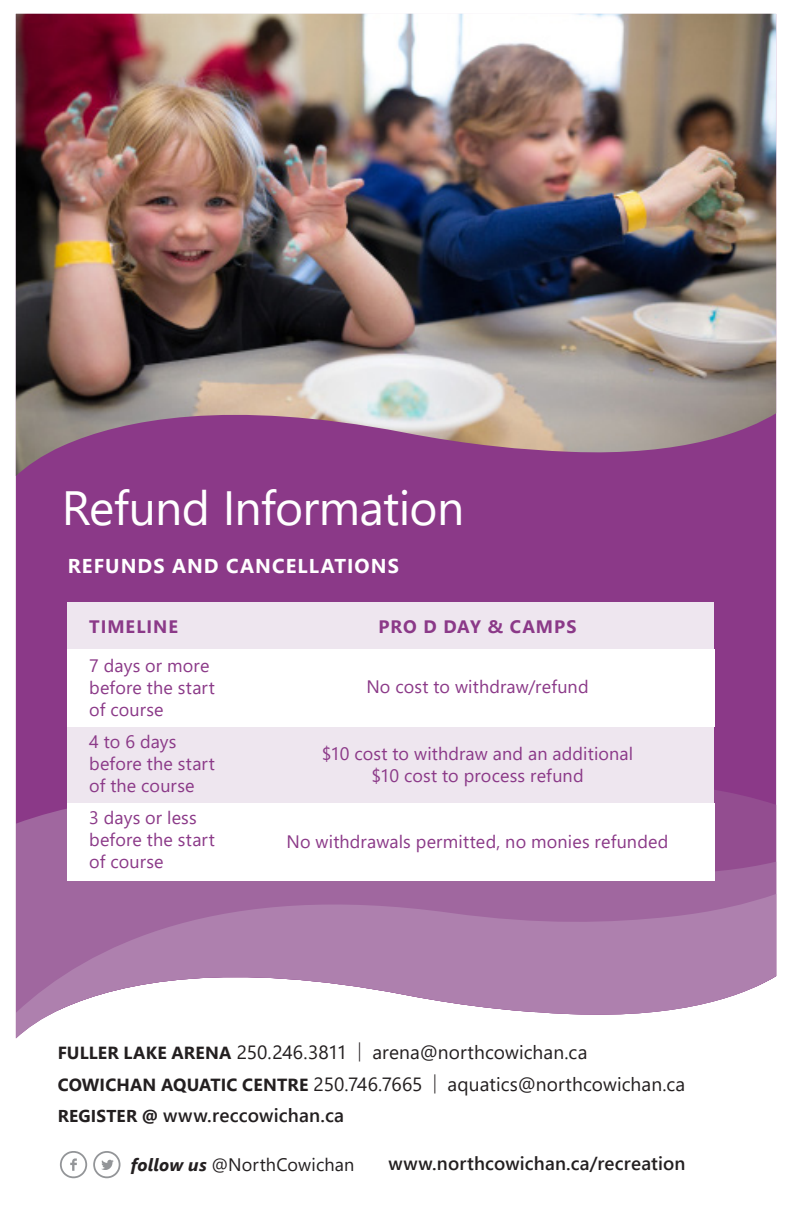
<style>
.page{position:relative;width:792px;height:1224px;background:#fff}
.page>*{position:absolute;margin:0;border:0;box-sizing:border-box;transform-origin:0 0}
.t1{font:48px "Segoe UI";letter-spacing:-.015em;color:#fff}
.t2{font:700 20px "Segoe UI";letter-spacing:.055em;color:#fff}
.t3{font:19.2px "Segoe UI";letter-spacing:.005em;color:#231f20}
.t4{font:600 19px "Segoe UI";letter-spacing:.01em;color:#231f20}
.t5{font:600 18.8px "Segoe UI";letter-spacing:.01em;color:#231f20}
.t6{font:18px/22px "Segoe UI";letter-spacing:.01em;color:#8b3988}
.t7{font:18px "Segoe UI";letter-spacing:.01em;color:#231f20}
.t8{font:700 18px "Segoe UI";letter-spacing:.055em;color:#8b3988}
.s1{font-weight:700;font-size:17.6px}
.s2{font-weight:300}
.s3{font-weight:700;font-size:17.2px}
.s4{font-weight:700;font-style:italic;font-size:17.6px}
.s5{font-size:17.6px}
</style>
<div class="page">
<div style="left:16px;top:476px;width:760px;height:294px;background:#8b3988"></div>
<svg style="left:60px;top:1151px;width:27px;height:27px"></svg>
<svg style="left:93px;top:1151px;width:28px;height:27px"></svg>
<img style="left:16px;top:14px;width:760px;height:462px">
<svg style="left:16px;top:782px;width:760px;height:99px"></svg>
<svg style="left:16px;top:881px;width:760px;height:157px;fill:#ae80ae"></svg>
<div style="left:67px;top:603px;width:647px;height:277px;background:#eee6ef"></div>
<div style="left:67px;top:650px;width:648px;height:77px;background:#fff"></div>
<div style="left:67px;top:804px;width:648px;height:77px;background:#fff"></div>
<p class="t1" style="left:62px;top:462px;width:404px">Refund Information</p>
<p class="t2" style="left:68px;top:547px;width:333px">REFUNDS AND CANCELLATIONS</p>
<p class="t8" style="left:89px;top:609px;width:90px">TIMELINE</p>
<p class="t6" style="left:89px;top:653px;width:127px">7 days or more before the start of course</p>
<p class="t6" style="left:89px;top:729px;width:127px">4 to 6 days before the start of the course</p>
<p class="t6" style="left:89px;top:805px;width:127px">3 days or less before the start of course</p>
<p class="t8" style="left:378px;top:609px;width:200px">PRO D DAY &amp; CAMPS</p>
<p class="t6" style="left:366px;top:674px;width:224px">No cost to withdraw/refund</p>
<p class="t6" style="left:322px;top:741px;width:313px;text-align:center">$10 cost to withdraw and an additional $10 cost to process refund</p>
<p class="t6" style="left:286px;top:829px;width:384px">No withdrawals permitted, no monies refunded</p>
<p class="t3" style="left:58px;top:1034px;width:531px"><span class="s1">FULLER LAKE ARENA</span> 250.246.3811 <span class="s2">|</span> arena@northcowichan.ca</p>
<p class="t3" style="left:58px;top:1066px;width:629px"><span class="s1">COWICHAN AQUATIC CENTRE</span> 250.746.7665 <span class="s2">|</span> aquatics@northcowichan.ca</p>
<p class="t4" style="left:58px;top:1098px;width:288px"><span class="s3">REGISTER @</span> www.reccowichan.ca</p>
<p class="t7" style="left:131px;top:1147px;width:225px"><span class="s4">follow us</span> <span class="s5">@</span>NorthCowichan</p>
<p class="t5" style="left:388px;top:1146px;width:299px">www.northcowichan.ca/recreation</p>
</div>
